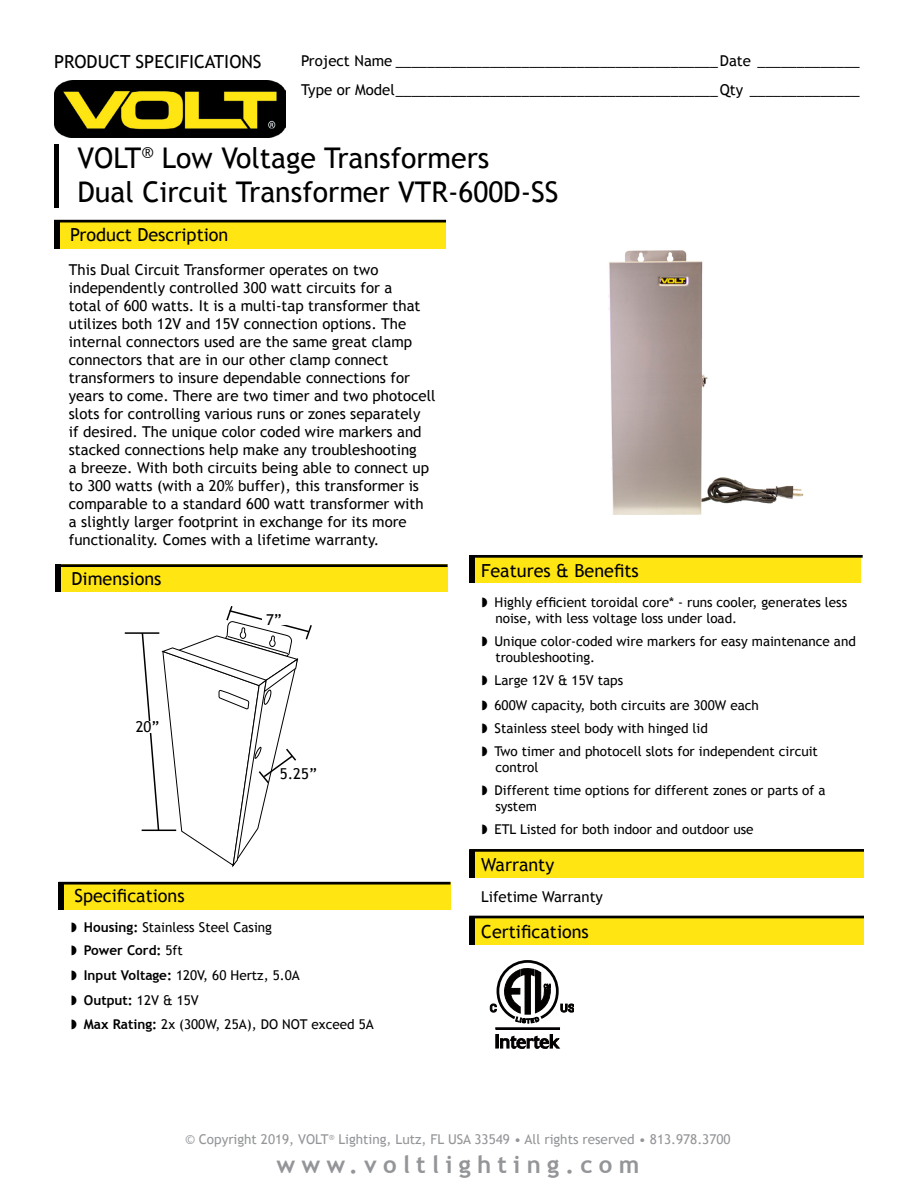
<style>
.page{position:relative;width:918px;height:1188px;background:#fff}
.page>*{position:absolute;margin:0;border:0;box-sizing:border-box;transform-origin:0 0}
.t1{font:28.5px/34.2px "Trebuchet MS";color:#000}
.t2{font:700 24px "Trebuchet MS";letter-spacing:.26em;color:#939598}
.t3{font:18px "Trebuchet MS";color:#000}
.t4{font:15px/18px "Trebuchet MS";color:#000}
.t5{font:13.5px/23px "Trebuchet MS";color:#000}
.t6{font:13.5px "Trebuchet MS";color:#939598}
.s1{font-weight:700}
</style>
<div class="page">
<img style="left:54px;top:81px;width:231px;height:56px">
<img style="left:608px;top:250px;width:196px;height:265px">
<hr style="left:55px;top:145px;width:4px;height:63px;background:#000">
<div style="left:59px;top:221px;width:387px;height:28px;background:#ffe512"></div>
<div style="left:54px;top:221px;width:5px;height:28px;background:#000"></div>
<div style="left:54px;top:220px;width:392px;height:2px;border:2px solid #000"></div>
<div style="left:64px;top:882px;width:387px;height:27px;background:#ffe512"></div>
<div style="left:59px;top:882px;width:5px;height:27px;background:#000"></div>
<div style="left:58px;top:882px;width:393px;height:3px;border:2px solid #000"></div>
<div style="left:474px;top:555px;width:387px;height:28px;background:#ffe512"></div>
<div style="left:469px;top:555px;width:5px;height:28px;background:#000"></div>
<div style="left:471px;top:555px;width:392px;height:3px;border:2px solid #000"></div>
<div style="left:474px;top:850px;width:390px;height:28px;background:#ffe512"></div>
<div style="left:469px;top:850px;width:5px;height:28px;background:#000"></div>
<div style="left:469px;top:849px;width:395px;height:3px;border:2px solid #000"></div>
<div style="left:61px;top:564px;width:387px;height:28px;background:#ffe512"></div>
<div style="left:56px;top:564px;width:5px;height:28px;background:#000"></div>
<div style="left:56px;top:564px;width:392px;height:3px;border:2px solid #000"></div>
<div style="left:474px;top:917px;width:390px;height:28px;background:#ffe512"></div>
<div style="left:469px;top:917px;width:5px;height:28px;background:#000"></div>
<div style="left:469px;top:916px;width:395px;height:2px;border:2px solid #000"></div>
<svg style="left:490px;top:960px;width:83px;height:63px"></svg>
<svg style="left:496px;top:1034px;width:64px;height:15px"></svg>
<div style="left:496px;top:1028px;width:64px;height:1px;border:1px solid #030000"></div>
<hr style="left:125px;top:632px;width:34px;height:2px;background:#000">
<svg style="left:141px;top:606px;width:171px;height:261px"></svg>
<div style="left:136px;top:721px;width:23px;height:11px;background:#fff"></div>
<div style="left:262px;top:614px;width:24px;height:11px;background:#fff"></div>
<div style="left:280px;top:768px;width:37px;height:11px;background:#fff"></div>
<p class="t3" style="left:54px;top:51px;width:209px">PRODUCT SPECIFICATIONS</p>
<p class="t4" style="left:301px;top:47px;width:560px;line-height:28.5px">Project Name _________________________________________Date _____________<br>Type or Model_________________________________________Qty ______________</p>
<h1 class="t1" style="left:77px;top:141px;width:483px">VOLT<sup>®</sup> Low Voltage Transformers<br>Dual Circuit Transformer VTR-600D-SS</h1>
<p class="t3" style="left:70px;top:224px;width:160px">Product Description</p>
<p class="t4" style="left:69px;top:261px;width:368px">This Dual Circuit Transformer operates on two independently controlled 300 watt circuits for a<br>total of 600 watts. It is a multi-tap transformer that utilizes both 12V and 15V connection options. The internal connectors used are the same great clamp connectors that are in our other clamp connect transformers to insure dependable connections for years to come. There are two timer and two photocell slots for controlling various runs or zones separately<br>if desired. The unique color coded wire markers and stacked connections help make any troubleshooting<br>a breeze. With both circuits being able to connect up to 300 watts (with a 20% buffer), this transformer is comparable to a standard 600 watt transformer with<br>a slightly larger footprint in exchange for its more functionality. Comes with a lifetime warranty.</p>
<p class="t3" style="left:72px;top:568px;width:91px">Dimensions</p>
<p class="t4" style="left:136px;top:718px;width:25px">20”</p>
<p class="t3" style="left:74px;top:885px;width:112px">Specifications</p>
<p class="t4" style="left:266px;top:611px;width:17px">7”</p>
<p class="t4" style="left:280px;top:765px;width:38px">5.25”</p>
<p class="t5" style="left:71px;top:916px;width:202px">◗ <span class="s1">Housing:</span> Stainless Steel Casing ◗ <span class="s1">Power Cord:</span> 5ft</p>
<p class="t5" style="left:71px;top:963px;width:304px;line-height:24.8px">◗ <span class="s1">Input Voltage:</span> 120V, 60 Hertz, 5.0A<br>◗ <span class="s1">Output:</span> 12V &amp; 15V<br>◗ <span class="s1">Max Rating:</span> 2x (300W, 25A), DO NOT exceed 5A</p>
<p class="t3" style="left:481px;top:560px;width:159px">Features &amp; Benefits</p>
<p class="t5" style="left:495px;top:594px;width:353px;line-height:16.2px;text-indent:-14px">◗ Highly efficient toroidal core* - runs cooler, generates less noise, with less voltage loss under load.</p>
<p class="t5" style="left:495px;top:634px;width:362px;line-height:16.2px;text-indent:-14px">◗ Unique color-coded wire markers for easy maintenance and troubleshooting.</p>
<p class="t5" style="left:482px;top:668px;width:278px;line-height:24.8px">◗ Large 12V &amp; 15V taps<br>◗ 600W capacity, both circuits are 300W each</p>
<p class="t5" style="left:482px;top:717px;width:338px">◗ Stainless steel body with hinged lid<br>◗ Two timer and photocell slots for independent circuit</p>
<p class="t5" style="left:482px;top:756px;width:345px;text-indent:14px">control<br>◗ Different time options for different zones or parts of a</p>
<p class="t5" style="left:482px;top:795px;width:273px;text-indent:14px">system<br>◗ ETL Listed for both indoor and outdoor use</p>
<p class="t3" style="left:481px;top:854px;width:75px">Warranty</p>
<p class="t4" style="left:481px;top:888px;width:123px">Lifetime Warranty</p>
<p class="t3" style="left:481px;top:921px;width:109px">Certifications</p>
<p class="t6" style="left:185px;top:1131px;width:547px">© Copyright 2019, VOLT<sup>®</sup> Lighting, Lutz, FL USA 33549 • All rights reserved • 813.978.3700</p>
<h2 class="t2" style="left:276px;top:1149px;width:364px">www.voltlighting.com</h2>
</div>
